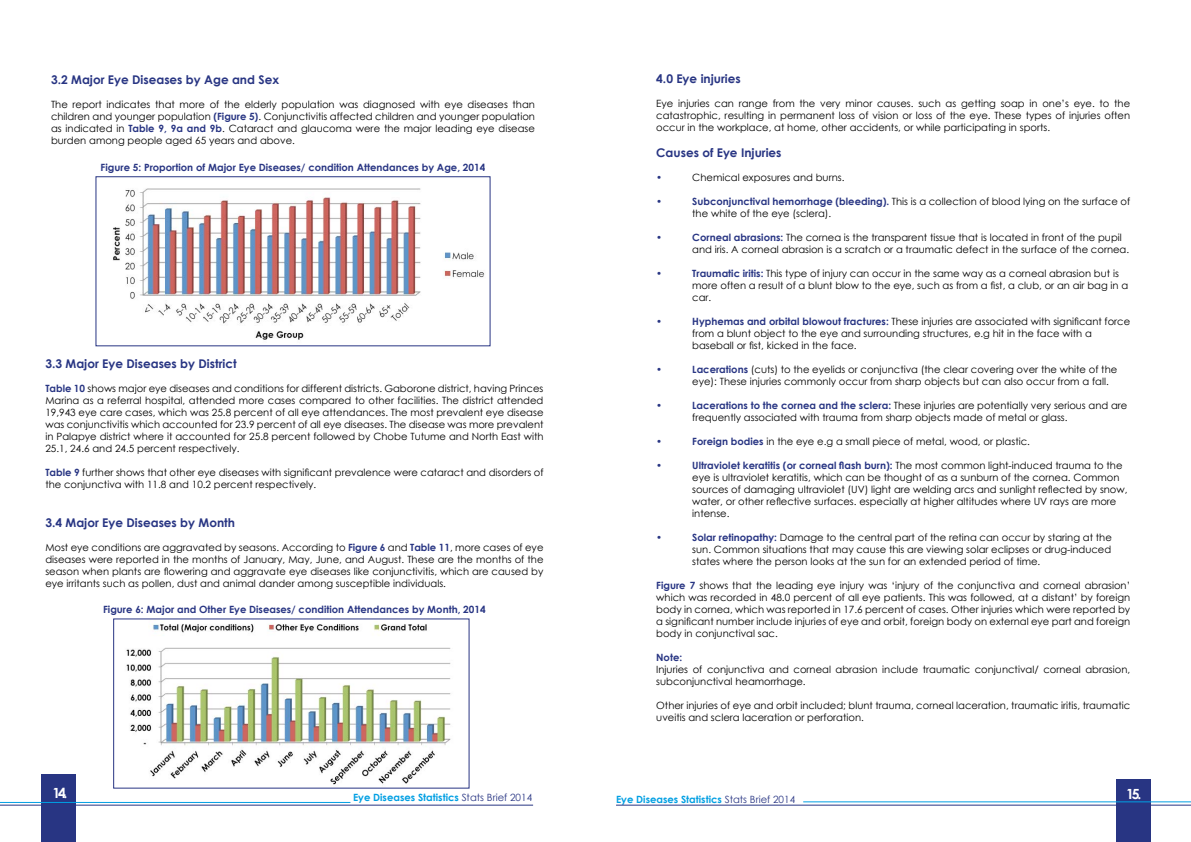
<style>
.page{position:relative;width:1191px;height:842px;background:#fff}
.page>*{position:absolute;margin:0;border:0;box-sizing:border-box;transform-origin:0 0}
.t1{font:700 14px "Century Gothic";color:#fff}
.t2{font:700 12px "Century Gothic";color:#283583}
.t3{font:10px/12px "Century Gothic";color:#000}
.t4{font:700 10px "Century Gothic";color:#283583}
.t5{font:700 10px "Century Gothic";color:#009fe3}
.t6{font:10px "Century Gothic";color:#283583}
.s1{font-weight:700;color:#283583}
.s2{font-weight:400;color:#283583}
</style>
<div class="page">
<div style="left:1116px;top:780px;width:35px;height:62px;background:#283583"></div>
<div style="left:41px;top:774px;width:35px;height:68px;background:#283583"></div>
<hr style="left:803px;top:802px;width:388px;height:1px;background:#009fe3">
<hr style="left:0;top:802px;width:350px;height:1px;background:#009fe3">
<hr style="left:0;top:805px;width:533px;height:1px;background:#283583">
<hr style="left:616px;top:805px;width:575px;height:1px;background:#283583">
<img style="left:113px;top:188px;width:372px;height:152px">
<div style="left:95px;top:176px;width:395px;height:170px;border:1px solid #283583"></div>
<img style="left:126px;top:621px;width:325px;height:164px">
<p class="t2" style="left:51px;top:71px;width:229px">3.2 Major Eye Diseases by Age and Sex</p>
<p class="t3" style="left:51px;top:98px;width:485px;text-align:justify">The report indicates that more of the elderly population was diagnosed with eye diseases than children and younger population <span class="s1">(Figure 5)</span>. Conjunctivitis affected children and younger population as indicated in <span class="s1">Table 9, 9a and 9b</span>. Cataract and glaucoma were the major leading eye disease burden among people aged 65 years and above.</p>
<p class="t4" style="left:101px;top:159px;width:386px">Figure 5: Proportion of Major Eye Diseases/ condition Attendances by Age, 2014</p>
<p class="t2" style="left:45px;top:355px;width:193px">3.3 Major Eye Diseases by District</p>
<p class="t3" style="left:45px;top:382px;width:499px;text-align:justify"><span class="s1">Table 10</span> shows major eye diseases and conditions for different districts. Gaborone district, having Princes Marina as a referral hospital, attended more cases compared to other facilities. The district attended 19,943 eye care cases, which was 25.8 percent of all eye attendances. The most prevalent eye disease was conjunctivitis which accounted for 23.9 percent of all eye diseases. The disease was more prevalent in Palapye district where it accounted for 25.8 percent followed by Chobe Tutume and North East with 25.1, 24.6 and 24.5 percent respectively.</p>
<p class="t3" style="left:45px;top:466px;width:499px"><span class="s1">Table 9</span> further shows that other eye diseases with significant prevalence were cataract and disorders of the conjunctiva with 11.8 and 10.2 percent respectively.</p>
<p class="t2" style="left:45px;top:513px;width:191px">3.4 Major Eye Diseases by Month</p>
<p class="t3" style="left:45px;top:541px;width:499px;text-align:justify">Most eye conditions are aggravated by seasons. According to <span class="s1">Figure 6</span> and <span class="s1">Table 11</span>, more cases of eye diseases were reported in the months of January, May, June, and August. These are the months of the season when plants are flowering and aggravate eye diseases like conjunctivitis, which are caused by eye irritants such as pollen, dust and animal dander among susceptible individuals.</p>
<p class="t4" style="left:103px;top:602px;width:384px">Figure 6: Major and Other Eye Diseases/ condition Attendances by Month, 2014</p>
<p class="t2" style="left:656px;top:69px;width:86px">4.0 Eye injuries</p>
<p class="t3" style="left:656px;top:97px;width:475px;text-align:justify">Eye injuries can range from the very minor causes. such as getting soap in one’s eye. to the catastrophic, resulting in permanent loss of vision or loss of the eye. These types of injuries often occur in the workplace, at home, other accidents, or while participating in sports.</p>
<p class="t2" style="left:656px;top:144px;width:127px">Causes of Eye Injuries</p>
<p class="t6" style="left:656px;top:171px;width:8px">•</p>
<p class="t3" style="left:692px;top:172px;width:154px">Chemical exposures and burns.</p>
<p class="t6" style="left:656px;top:195px;width:8px">•</p>
<p class="t3" style="left:692px;top:196px;width:439px"><span class="s1">Subconjunctival hemorrhage (bleeding).</span> This is a collection of blood lying on the surface of the white of the eye (sclera).</p>
<p class="t4" style="left:656px;top:230px;width:7px">•</p>
<p class="t3" style="left:692px;top:232px;width:438px"><span class="s1">Corneal abrasions:</span> The cornea is the transparent tissue that is located in front of the pupil and iris. A corneal abrasion is a scratch or a traumatic defect in the surface of the cornea.</p>
<p class="t4" style="left:656px;top:266px;width:7px">•</p>
<p class="t3" style="left:692px;top:268px;width:437px"><span class="s1">Traumatic iritis:</span> This type of injury can occur in the same way as a corneal abrasion but is more often a result of a blunt blow to the eye, such as from a fist, a club, or an air bag in a car.</p>
<p class="t4" style="left:656px;top:314px;width:7px">•</p>
<p class="t3" style="left:692px;top:316px;width:439px"><span class="s1">Hyphemas and orbital blowout fractures:</span> These injuries are associated with significant force from a blunt object to the eye and surrounding structures, e.g hit in the face with a baseball or fist, kicked in the face.</p>
<p class="t4" style="left:656px;top:362px;width:7px">•</p>
<p class="t3" style="left:692px;top:364px;width:426px"><span class="s1">Lacerations</span> (cuts) to the eyelids or conjunctiva (the clear covering over the white of the eye): These injuries commonly occur from sharp objects but can also occur from a fall.</p>
<p class="t4" style="left:656px;top:398px;width:7px">•</p>
<p class="t3" style="left:692px;top:400px;width:437px"><span class="s1">Lacerations to the cornea and the sclera:</span> These injuries are potentially very serious and are frequently associated with trauma from sharp objects made of metal or glass.</p>
<p class="t4" style="left:656px;top:434px;width:7px">•</p>
<p class="t3" style="left:692px;top:436px;width:339px"><span class="s1">Foreign bodies</span> in the eye e.g a small piece of metal, wood, or plastic.</p>
<p class="t4" style="left:656px;top:458px;width:7px">•</p>
<p class="t3" style="left:692px;top:460px;width:437px"><span class="s1">Ultraviolet keratitis (or corneal flash burn):</span> The most common light-induced trauma to the eye is ultraviolet keratitis, which can be thought of as a sunburn of the cornea. Common sources of damaging ultraviolet (UV) light are welding arcs and sunlight reflected by snow, water, or other reflective surfaces. especially at higher altitudes where UV rays are more intense.</p>
<p class="t4" style="left:656px;top:530px;width:7px">•</p>
<p class="t3" style="left:692px;top:532px;width:421px;text-align:justify"><span class="s1">Solar retinopathy:</span> Damage to the central part of the retina can occur by staring at the sun. Common situations that may cause this are viewing solar eclipses or drug-induced states where the person looks at the sun for an extended period of time.</p>
<p class="t3" style="left:656px;top:580px;width:475px;text-align:justify"><span class="s1">Figure 7</span> shows that the leading eye injury was ‘injury of the conjunctiva and corneal abrasion’ which was recorded in 48.0 percent of all eye patients. This was followed, at a distant’ by foreign body in cornea, which was reported in 17.6 percent of cases. Other injuries which were reported by a significant number include injuries of eye and orbit, foreign body on external eye part and foreign body in conjunctival sac.</p>
<p class="t4" style="left:656px;top:650px;width:27px">Note:</p>
<p class="t3" style="left:656px;top:664px;width:475px">Injuries of conjunctiva and corneal abrasion include traumatic conjunctival/ corneal abrasion, subconjunctival heamorrhage.</p>
<p class="t3" style="left:656px;top:700px;width:475px">Other injuries of eye and orbit included; blunt trauma, corneal laceration, traumatic iritis, traumatic uveitis and sclera laceration or perforation.</p>
<h1 class="t1" style="left:52px;top:782px;width:17px">14.</h1>
<h1 class="t1" style="left:1126px;top:783px;width:17px">15.</h1>
<p class="t5" style="left:353px;top:789px;width:181px">Eye Diseases Statistics <span class="s2">Stats Brief 2014</span></p>
<p class="t5" style="left:616px;top:791px;width:181px">Eye Diseases Statistics <span class="s2">Stats Brief 2014</span></p>
</div>
